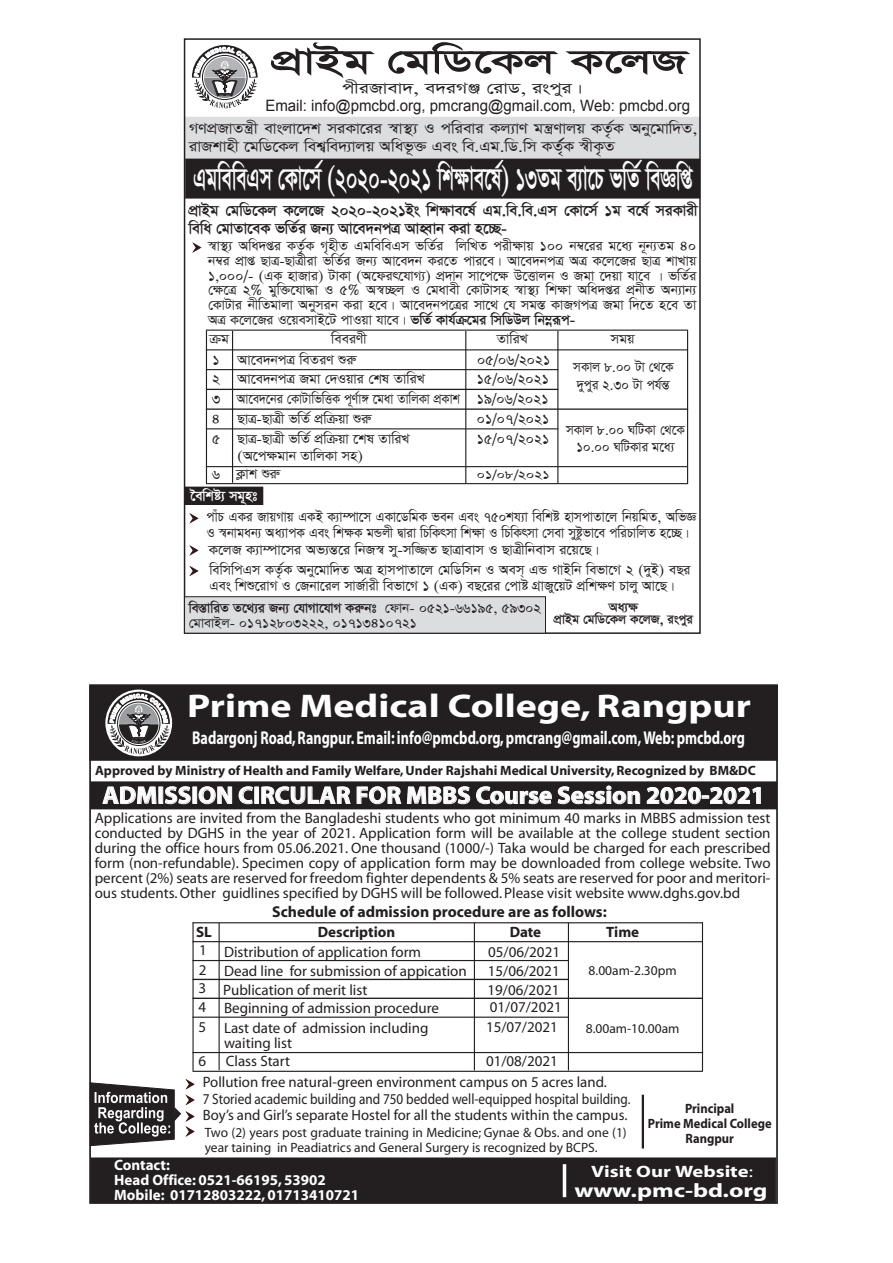
<style>
.page{position:relative;width:893px;height:1263px;background:#fff}
.page>*{position:absolute;margin:0;border:0;box-sizing:border-box;transform-origin:0 0}
.t1{font:39.6px "Sutonny MJ Bold";color:#231f20;scale:1.48 1}
.t2{font:36.6px "Sutonny MJ Bold";color:#fff;scale:.63 1}
.t3{font:700 32.85px "Myriad";color:#fff;scale:1.21 1}
.t4{font:700 24.15px "Myriad";color:#fff}
.t5{font:700 19.5px "Myriad";color:#fff;scale:1.29 1}
.t6{font:700 18.6px "Myriad";color:#fff;scale:.75 1}
.t7{font:18.15px "Sutonny MJ";color:#231f20;scale:1.28 1}
.t8{font:17.55px/17.9px "Sutonny MJ";color:#231f20;scale:1.1 1}
.t9{font:17.55px/17.5px "Sutonny MJ Bold";color:#231f20}
.t10{font:700 16.5px "Myriad";color:#fff;scale:1.25 1}
.t11{font:16.35px/16.8px "Sutonny MJ";color:#231f20;scale:.93 1}
.t12{font:16.35px/16px "Sutonny MJ";color:#231f20}
.t13{font:16.2px "Sutonny MJ Bold";color:#fff}
.t14{font:16.05px/14.9px "Sutonny MJ";color:#231f20}
.t15{font:16.05px/17.5px "Sutonny MJ";color:#231f20;scale:.94 1}
.t16{font:16.05px "Sutonny MJ";color:#231f20;scale:.9 1}
.t17{font:15.75px "Arial";color:#231f20;scale:.96 1}
.t18{font:700 15.75px "Myriad";color:#231f20}
.t19{font:15.6px "Sutonny MJ Bold";color:#231f20}
.t20{font:15.6px "Sutonny MJ";color:#231f20}
.t21{font:15px/15px "Myriad";color:#231f20}
.t22{font:700 15px/15px "Myriad";color:#fff}
.t23{font:700 15px "Myriad";color:#231f20}
.t24{font:14.85px/11.9px "Sutonny MJ Bold";color:#231f20;text-align:center}
.t25{font:14.7px "Sutonny MJ";color:#231f20;scale:1.12 1}
.t26{font:13.8px "Sutonny MJ";color:#231f20;scale:1.2 1}
.t27{font:13.5px/15px "Myriad";color:#231f20}
.t28{font:700 13.5px "Myriad";color:#231f20}
.t29{font:700 13.5px/15px "Myriad";color:#231f20;text-align:center;scale:.93 1}
.s1{font-family:"Sutonny MJ Bold"}
.s2{font-family:"Sutonny MJ"}
.s3{font-weight:400}
</style>
<div class="page">
<div style="left:90px;top:685px;width:687px;height:75px;background:#231f20"></div>
<div style="left:89px;top:685px;width:689px;height:76px;border:1px solid #231f20"></div>
<div style="left:91px;top:1158px;width:685px;height:45px;background:#231f20"></div>
<div style="left:90px;top:1157px;width:686px;height:46px;border:1px solid #231f20"></div>
<hr style="left:642px;top:1095px;width:2px;height:53px;background:#231f20">
<hr style="left:563px;top:1164px;width:3px;height:33px;background:#fff">
<div style="left:92px;top:781px;width:683px;height:28px;background:#231f20"></div>
<svg style="left:105px;top:690px;width:67px;height:66px"></svg>
<svg style="left:108px;top:692px;width:62px;height:62px"></svg>
<svg style="left:89px;top:1079px;width:106px;height:67px"></svg>
<svg style="left:192px;top:922px;width:512px;height:150px"></svg>
<div style="left:185px;top:117px;width:516px;height:42px;background:#dcdddf"></div>
<svg style="left:205px;top:329px;width:484px;height:156px"></svg>
<div style="left:185px;top:487px;width:78px;height:18px;background:#231f20"></div>
<svg style="left:192px;top:45px;width:66px;height:63px"></svg>
<div style="left:185px;top:159px;width:515px;height:40px;background:#231f20"></div>
<div style="left:185px;top:597px;width:360px;height:36px;background:#dcdddf"></div>
<div style="left:184px;top:596px;width:362px;height:37px;border:1px solid #231f20"></div>
<svg style="left:189px;top:513px;width:9px;height:10px"></svg>
<svg style="left:192px;top:242px;width:9px;height:11px"></svg>
<svg style="left:189px;top:545px;width:9px;height:11px"></svg>
<svg style="left:189px;top:566px;width:9px;height:10px"></svg>
<h1 class="t1" style="left:272px;top:39px;width:281px">CÖVBG †GWW‡KJ K‡JR</h1>
<p class="t17" style="left:265px;top:96px;width:444px">Email: info@pmcbd.org, pmcrang@gmail.com, Web: pmcbd.org</p>
<p class="t7" style="left:342px;top:79px;width:189px">CXIRVEV`, E`IMÄ †IVW, ISCYI|</p>
<p class="t8" style="left:189px;top:120px;width:463px">MYCÖRVZŠ¿X EVSJV‡`K MIKV‡II ¯^V¯’¨ I CWIEVI KJ¨VY GŠ¿YVJQ KZ…©K ABY‡GVW`Z,<br>IVRKVNX ‡GWW‡KJ WEK¦WE`¨VJQ AWAF‚³ GES WE.GG.WW.WM KZ©„K ¯^XK…Z</p>
<h2 class="t2" style="left:193px;top:158px;width:793px">GGWEWEGM †KV‡M© (2020-2021 WK¶VE‡L©) 13ZG E¨V‡P FWZ© WEÁWß</h2>
<p class="t9" style="left:189px;top:203px;width:511px">CÖVBG †GWW‡KJ K‡J‡R 2020-2021BS WK¶VE‡L© GG.WE.WE.GM †KV‡M© 1G E‡L© MIKVIX<br>WEWA †GVZV‡EK FWZ©I RB¨ AV‡E`BCÎ AVNŸVB KIV N‡”Q-</p>
<p class="t14" style="left:208px;top:239px;width:490px;text-align:justify">¯^V¯’¨ AWA`ßI KZ…©K M„NXZ GGWEWEGM FWZ©I WJWLZ CIXŸVQ 100 B¤^‡II G‡A¨ B~B¨ZG 40<br>B¤^I CÖVß QVÎ-QVÎXIV FWZ©I RB¨ AV‡E`B KI‡Z CVI‡E| AV‡E`BCÎ AÎ K‡J‡RI QVÎ KVLVQ 1,000/- (GK NVRVI) UVKV (A‡DIR‡HVM¨) CÖ`VB MV‡C‡Ÿ D‡ËVJB I RGV ‡`QV HV‡E | FWZ©I †Ÿ‡Î 2% GYW³‡HV×V I 5% A¯^”QJ I †GAVEX †KVUVMN ¯^V¯’¨ WKŸV AWA`ßI CÖBXZ AB¨VB¨ †KVUVI BXWZGVJV ABYMIB KIV N‡E| AV‡E`BC‡ÎI MV‡_ †H MG¯ÍKVRMCÎ RGV W`‡Z N‡E ZV AÎ K‡J‡RI I‡QEMVB‡U CVIQV HV‡E| <span class="s1">FWZ© KVH©Μ‡GI WMWWDJ WB¤ŒIƑC-</span></p>
<p class="t14" style="left:238px;top:330px;width:189px;line-height:19.6px;text-indent:94px">WEEIYX<br>AV‡E`BCÎ WEZIY ÏIÆ<br>AV‡E`BCÎ RGV †`IQVI †KL ZVWIL</p>
<p class="t14" style="left:238px;top:412px;width:136px">QVÎ-QVÎX FWZ© CÖWΜQV ÏIÆ</p>
<p class="t14" style="left:497px;top:333px;width:32px">ZVWIL</p>
<p class="t14" style="left:611px;top:333px;width:25px">MGQ</p>
<p class="t14" style="left:210px;top:330px;width:21px;line-height:19.6px">ΜG<br>1<br>2</p>
<p class="t14" style="left:212px;top:390px;width:10px;line-height:19.5px">3<br>4</p>
<p class="t14" style="left:477px;top:351px;width:75px;line-height:19px">05/06/2021<br>15/06/2021</p>
<p class="t14" style="left:477px;top:390px;width:74px;line-height:19.5px">19/06/2021<br>01/07/2021</p>
<p class="t15" style="left:573px;top:359px;width:113px">MKVJ 8.00 UV †_‡K `YCYI 2.30 UV CH©ŠÍ</p>
<p class="t15" style="left:566px;top:422px;width:128px;text-align:center">MKVJ 8.00 NWUKV †_‡K<br>10.00 NWUKVI G‡A¨</p>
<p class="t16" style="left:237px;top:390px;width:250px">AV‡E`‡BI †KVUVWFWËK C~Y©V½ ‡GAV ZVWJKV CÖKVK</p>
<p class="t14" style="left:238px;top:430px;width:174px;line-height:17.5px;text-indent:-25px">5 QVÎ-QVÎX FWZ© CÖWΜQV ‡KL ZVWIL (A‡CŸGVB ZVWJKV MN)</p>
<p class="t14" style="left:477px;top:432px;width:74px">15/07/2021</p>
<p class="t25" style="left:212px;top:466px;width:9px">6</p>
<p class="t26" style="left:477px;top:467px;width:62px">01/08/2021</p>
<p class="t14" style="left:236px;top:467px;width:45px">K¬VK ÏIÆ</p>
<p class="t13" style="left:191px;top:487px;width:68px">‰EWKÓ¨ MG~NT</p>
<p class="t11" style="left:207px;top:509px;width:528px">CVUP GKI RVQMVQ GKB K¨V¤ÚV‡M GKV‡WWGK FEB GES 750KH¨V WEWKÓ NVMCVZV‡J WBQWGZ, AWFÁ<br>I ¯^BVGAB¨ AA¨VCK GES WK¶K GÛJX ØVIV WPWKRMV WK¶V I WPWKRMV †MEV MYÓZFV‡E CWIPVWJZ N‡”Q|<br>K‡JR K¨V¤ÚV‡MI AF¨ŠÍ‡I WBR¯^ MY-MW¾Z QVÎVEVM I QVÎXWBEVM I‡Q‡Q|</p>
<p class="t12" style="left:209px;top:562px;width:483px">WEWMWCGM KZ…©K ABY‡GVW`Z AÎ NVMCVZV‡J †GWWWMB I AEM&amp; GÛ MVBWB WEFV‡M 2 (`YB) EQI<br>GES WKÏ‡IVM I †RBV‡IJ MVR©VIX WEFV‡M 1 (GK) EQ‡II †CVÓ MÖVRY‡QU CÖWKŸY PVJYAV‡Q|</p>
<p class="t19" style="left:189px;top:600px;width:354px">WE¯ÍVWIZ Z‡_¨I RB¨ †HVMV‡HVM KIÆBT <span class="s2">†DVB- 0521-66195, 59302</span></p>
<p class="t20" style="left:189px;top:615px;width:229px">†GVEVBJ- 01712803222, 01713410721</p>
<p class="t24" style="left:554px;top:602px;width:143px">AA¨¶<br>CÖVBG †GWW‡KJ K‡JR, ISCYI</p>
<h3 class="t3" style="left:187px;top:689px;width:468px">Prime Medical College, Rangpur</h3>
<p class="t6" style="left:192px;top:728px;width:739px">Badargonj Road, Rangpur. Email: info@pmcbd.org, pmcrang@gmail.com, Web: pmcbd.org</p>
<p class="t28" style="left:95px;top:763px;width:662px">Approved by Ministry of Health and Family Welfare, Under Rajshahi Medical University, Recognized by BM&amp;DC</p>
<h3 class="t4" style="left:103px;top:783px;width:663px">ADMISSION CIRCULAR FOR MBBS Course Session 2020-2021</h3>
<p class="t21" style="left:95px;top:812px;width:677px;text-align:justify">Applications are invited from the Bangladeshi students who got minimum 40 marks in MBBS admission test conducted by DGHS in the year of 2021. Application form will be available at the college student section during the office hours from 05.06.2021. One thousand (1000/-) Taka would be charged for each prescribed form (non-refundable). Specimen copy of application form may be downloaded from college website. Two percent (2%) seats are reserved for freedom fighter dependents &amp; 5% seats are reserved for poor and meritori&shy;ous students. Other guidlines specified by DGHS will be followed. Please visit website www.dghs.gov.bd</p>
<p class="t23" style="left:196px;top:924px;width:17px">SL</p>
<p class="t21" style="left:199px;top:940px;width:10px;line-height:20.2px">1<br>2</p>
<p class="t21" style="left:199px;top:979px;width:9px;line-height:19.5px">3<br>4</p>
<p class="t18" style="left:272px;top:904px;width:336px">Schedule of admission procedure are as follows:</p>
<p class="t23" style="left:318px;top:924px;width:79px">Description</p>
<p class="t21" style="left:224px;top:943px;width:244px;line-height:18.8px">Distribution of application form<br>Dead line for submission of appication</p>
<p class="t21" style="left:224px;top:1001px;width:217px">Beginning of admission procedure</p>
<p class="t21" style="left:223px;top:983px;width:146px">Publication of merit list</p>
<p class="t23" style="left:510px;top:924px;width:33px">Date</p>
<p class="t23" style="left:606px;top:924px;width:35px">Time</p>
<p class="t21" style="left:488px;top:943px;width:74px;line-height:19.2px;text-align:justify">05/06/2021<br>15/06/2021<br>19/06/2021</p>
<p class="t21" style="left:490px;top:1000px;width:73px">01/07/2021</p>
<p class="t27" style="left:589px;top:964px;width:89px">8.00am-2.30pm</p>
<p class="t21" style="left:224px;top:1020px;width:206px;line-height:15.9px;text-indent:-25px">5 Last date of admission including waiting list</p>
<p class="t21" style="left:486px;top:1020px;width:73px">15/07/2021</p>
<p class="t21" style="left:199px;top:1054px;width:9px">6</p>
<p class="t21" style="left:486px;top:1054px;width:73px">01/08/2021</p>
<p class="t21" style="left:226px;top:1054px;width:66px">Class Start</p>
<p class="t27" style="left:586px;top:1022px;width:95px">8.00am-10.00am</p>
<p class="t21" style="left:203px;top:1075px;width:429px;line-height:16.5px">Pollution free natural-green environment campus on 5 acres land.<br>7 Storied academic building and 750 bedded well-equipped hospital building.<br>Boy’s and Girl’s separate Hostel for all the students within the campus.</p>
<p class="t27" style="left:205px;top:1126px;width:424px">Two (2) years post graduate training in Medicine; Gynae &amp; Obs. and one (1) year taining in Peadiatrics and General Surgery is recognized by BCPS.</p>
<p class="t29" style="left:648px;top:1101px;width:135px">Principal<br>Prime Medical College<br>Rangpur</p>
<p class="t22" style="left:114px;top:1158px;width:246px">Contact:<br>Head Office: 0521-66195, 53902<br>Mobile: 01712803222, 01713410721</p>
<p class="t10" style="left:591px;top:1163px;width:131px">Visit Our Website<span class="s3">:</span></p>
<h3 class="t5" style="left:574px;top:1180px;width:151px">www.pmc-bd.org</h3>
</div>
